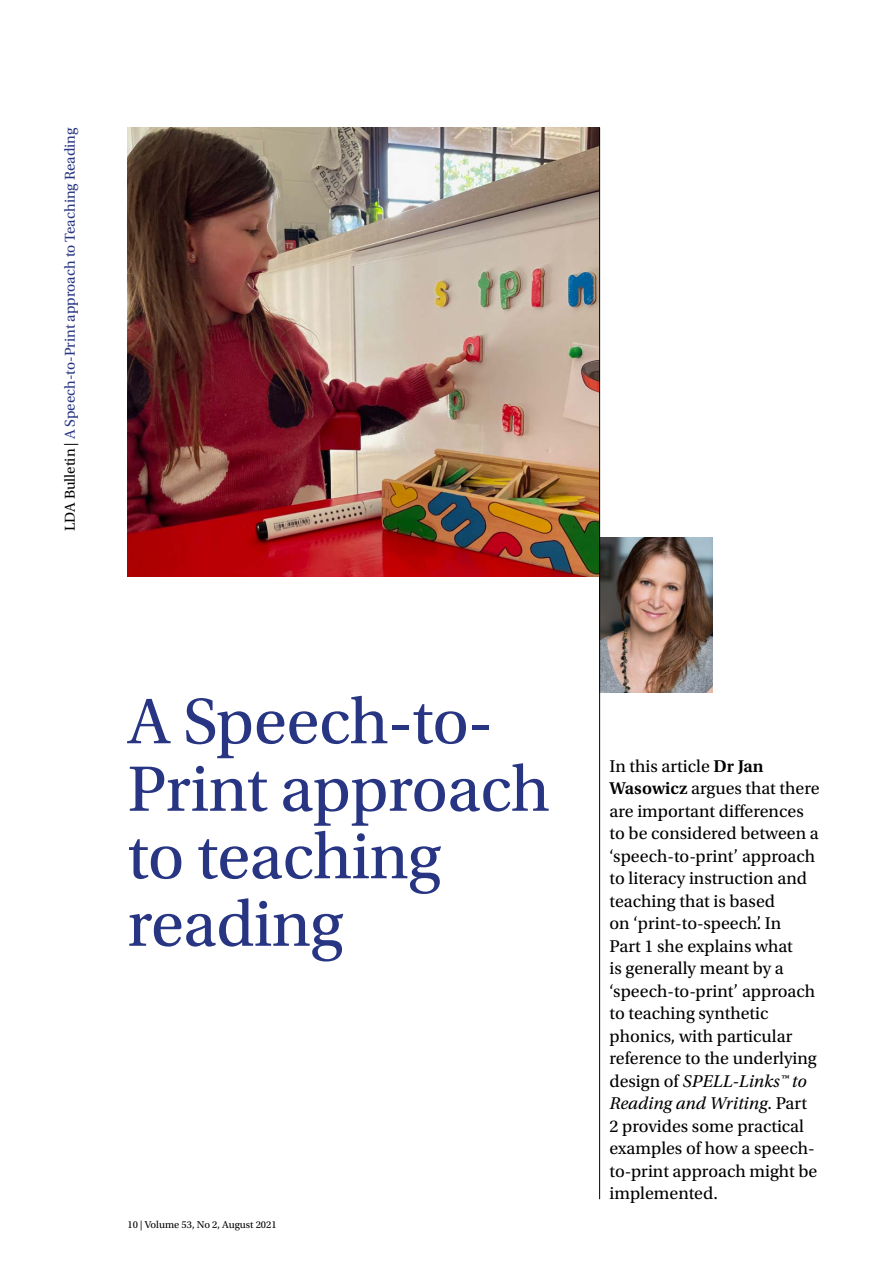
<style>
.page{position:relative;width:893px;height:1263px;background:#fff}
.page>*{position:absolute;margin:0;border:0;box-sizing:border-box;transform-origin:0 0}
.t1{font:67.5px/67.5px "Utopia Std";letter-spacing:-.01em;color:#283583}
.t2{font:18px/22.5px "Utopia Std";color:#000}
.t3{font:15px "Utopia Std";color:#283583}
.t4{font:10.5px "Utopia Std";color:#000}
.s1{color:#000}
.s2{font-weight:600}
.s3{font-style:italic}
</style>
<div class="page">
<img style="left:600px;top:537px;width:112px;height:156px">
<img style="left:128px;top:128px;width:471px;height:448px">
<hr style="left:599px;top:128px;width:1px;height:1071px;background:#000">
<p class="t3" style="left:62px;top:531px;width:405px;rotate:-90deg"><span class="s1">LDA Bulletin |</span> A Speech-to-Print approach to Teaching Reading</p>
<h1 class="t1" style="left:128px;top:689px;width:424px">A Speech-to-<br>Print approach to teaching reading</h1>
<p class="t4" style="left:128px;top:1219px;width:151px">10 | Volume 53, No 2, August 2021</p>
<p class="t2" style="left:609px;top:755px;width:212px">In this article <span class="s2">Dr Jan<br>Wasowicz</span> argues that there are important differences to be considered between a ‘speech-to-print’ approach to literacy instruction and teaching that is based<br>on ‘print-to-speech’. In<br>Part 1 she explains what<br>is generally meant by a ‘speech-to-print’ approach to teaching synthetic phonics, with particular reference to the underlying design of <span class="s3">SPELL-Links™ to<br>Reading and Writing</span>. Part<br>2 provides some practical examples of how a speech&shy;to-print approach might be implemented.</p>
</div>
